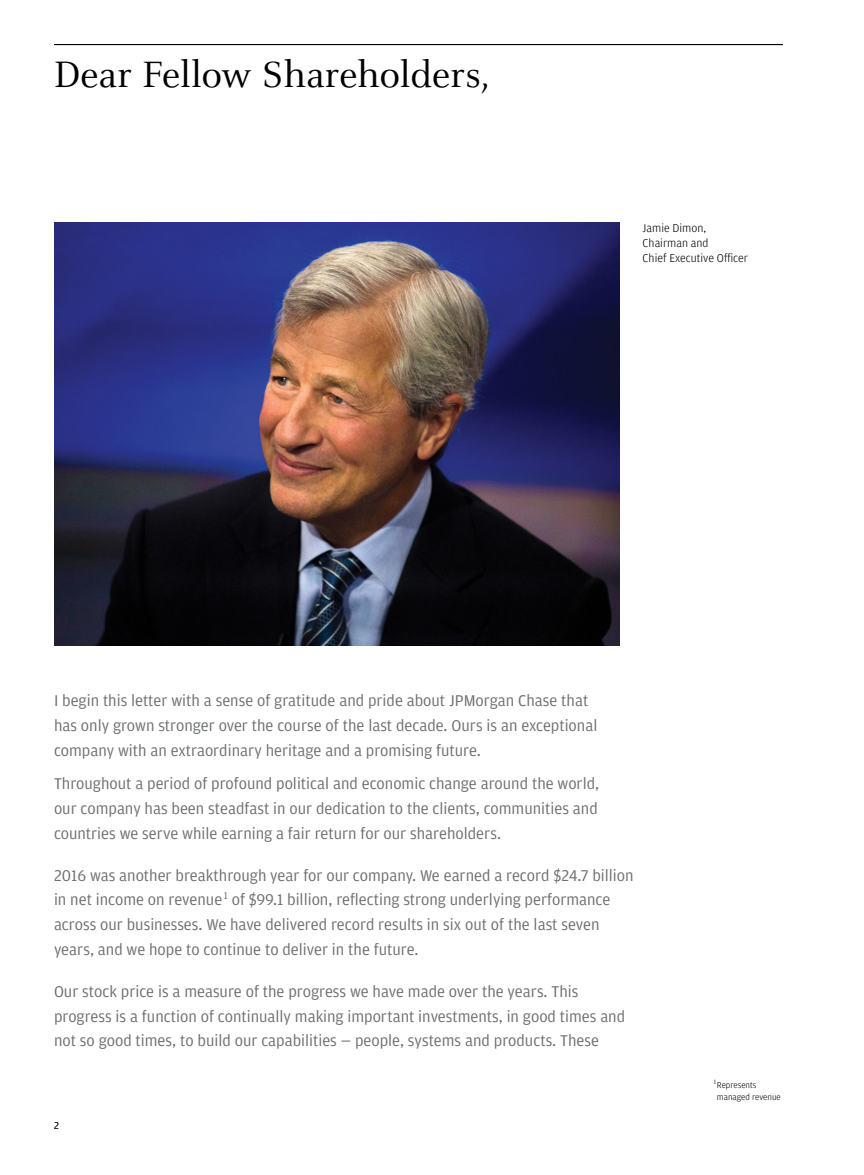
<style>
.page{position:relative;width:864px;height:1175px;background:#fff}
.page>*{position:absolute;margin:0;border:0;box-sizing:border-box;transform-origin:0 0}
.t1{font:40.5px "Celeste OT";color:#000}
.t2{font:16.5px/24.8px "Amplitude";color:#6c6f72}
.t3{font:300 12px/15px "Amplitude";color:#000}
.t4{font:300 10.5px "Amplitude";color:#000}
.t5{font:300 9px/12px "Amplitude";color:#000}
</style>
<div class="page">
<hr style="left:54px;top:44px;width:729px;height:1px;background:#000">
<img style="left:54px;top:222px;width:565px;height:424px">
<h1 class="t1" style="left:54px;top:52px;width:437px">Dear Fellow Shareholders,</h1>
<p class="t3" style="left:643px;top:220px;width:107px">Jamie Dimon,<br>Chairman and<br>Chief Executive Officer</p>
<p class="t2" style="left:54px;top:687px;width:545px">I begin this letter with a sense of gratitude and pride about JPMorgan Chase that has only grown stronger over the course of the last decade. Ours is an exceptional company with an extraordinary heritage and a promising future.</p>
<p class="t2" style="left:54px;top:770px;width:547px;text-align:justify">Throughout a period of profound political and economic change around the world, our company has been steadfast in our dedication to the clients, communities and countries we serve while earning a fair return for our shareholders.</p>
<p class="t2" style="left:54px;top:862px;width:581px">2016 was another breakthrough year for our company. We earned a record $24.7 billion in net income on revenue <sup>1</sup> of $99.1 billion, reflecting strong underlying performance across our businesses. We have delivered record results in six out of the last seven years, and we hope to continue to deliver in the future.</p>
<p class="t2" style="left:54px;top:978px;width:573px">Our stock price is a measure of the progress we have made over the years. This progress is a function of continually making important investments, in good times and not so good times, to build our capabilities — people, systems and products. These</p>
<p class="t4" style="left:54px;top:1119px;width:6px">2</p>
<p class="t5" style="left:717px;top:1079px;width:65px;text-indent:-3px"><sup>1</sup>Represents managed revenue</p>
</div>
